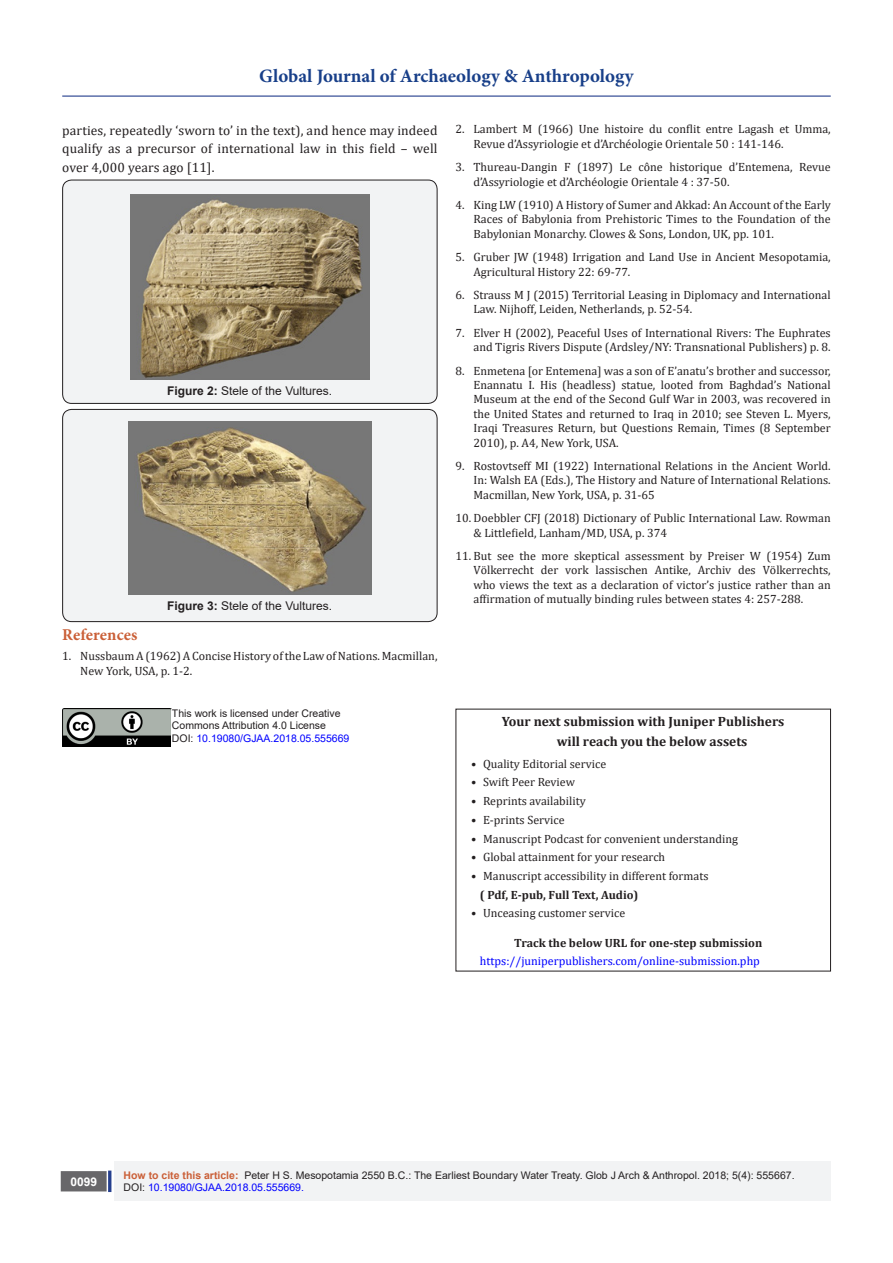
<style>
.page{position:relative;width:893px;height:1263px;background:#fff}
.page>*{position:absolute;margin:0;border:0;box-sizing:border-box;transform-origin:0 0}
.t1{font:700 18.9px "Minion Pro";color:#183f89}
.t2{font:700 16.5px "Minion Pro";letter-spacing:.005em;color:#ca5f37}
.t3{font:13.5px/18.8px "Cambria";letter-spacing:.01em;color:#231f20;text-align:justify}
.t4{font:700 13.5px "Cambria";color:#231f20}
.t5{font:12px/14.4px "Cambria";color:#231f20}
.t6{font:700 12px "Cambria";color:#231f20}
.t7{font:12px "Arial";color:#231f20}
.t8{font:12px "Cambria";color:#00f}
.t9{font:700 12px "Arial";color:#fff}
.t10{font:10.5px "Arial";color:#231f20}
.t11{font:10.5px "Arial";color:#00f}
.s1{font-weight:700}
.s2{color:#231f20}
.s3{font-weight:700;color:#ca5f37}
</style>
<div class="page">
<div style="left:115px;top:1162px;width:716px;height:39px;background:#f2f3f4"></div>
<div style="left:62px;top:1172px;width:44px;height:19px;background:#68676a"></div>
<div style="left:61px;top:1171px;width:46px;height:20px;border:2px solid #68676a"></div>
<div style="left:108px;top:1170px;width:3px;height:22px;background:#253f8e;border:2px solid #253f8e"></div>
<hr style="left:62px;top:96px;width:769px;height:1px;background:#253f8e">
<div style="left:63px;top:180px;width:374px;height:223px;background:#f2f3f4;border-radius:9px"></div>
<div style="left:62px;top:180px;width:375px;height:224px;border:1px solid #231f20;border-radius:9px"></div>
<img style="left:131px;top:194px;width:238px;height:185px">
<div style="left:63px;top:409px;width:374px;height:213px;background:#f2f3f4;border-radius:9px"></div>
<div style="left:62px;top:409px;width:375px;height:213px;border:1px solid #231f20;border-radius:9px"></div>
<img style="left:128px;top:421px;width:244px;height:174px">
<img style="left:62px;top:709px;width:109px;height:37px">
<h1 class="t1" style="left:259px;top:63px;width:376px">Global Journal of Archaeology &amp; Anthropology</h1>
<p class="t3" style="left:62px;top:120px;width:377px">parties, repeatedly ‘sworn to’ in the text), and hence may indeed qualify as a precursor of international law in this field – well over 4,000 years ago [11].</p>
<p class="t5" style="left:473px;top:122px;width:359px;text-indent:-18px">2. Lambert M (1966) Une histoire du conflit entre Lagash et Umma,<br>Revue d’Assyriologie et d’Archéologie Orientale 50 : 141-146.</p>
<p class="t5" style="left:473px;top:160px;width:359px;text-indent:-18px">3. Thureau-Dangin F (1897) Le cône historique d’Entemena, Revue d’Assyriologie et d’Archéologie Orientale 4 : 37-50.</p>
<p class="t5" style="left:473px;top:198px;width:359px;text-align:justify;text-indent:-18px">4. King LW (1910) A History of Sumer and Akkad: An Account of the Early Races of Babylonia from Prehistoric Times to the Foundation of the Babylonian Monarchy. Clowes &amp; Sons, London, UK, pp. 101.</p>
<p class="t5" style="left:473px;top:250px;width:359px;text-indent:-18px">5. Gruber JW (1948) Irrigation and Land Use in Ancient Mesopotamia,<br>Agricultural History 22: 69-77.</p>
<p class="t5" style="left:473px;top:288px;width:359px;text-indent:-18px">6. Strauss M J (2015) Territorial Leasing in Diplomacy and International<br>Law. Nijhoff, Leiden, Netherlands, p. 52-54.</p>
<p class="t5" style="left:455px;top:325px;width:377px;text-align:right">7. Elver H (2002), Peaceful Uses of International Rivers: The Euphrates and Tigris Rivers Dispute (Ardsley/NY: Transnational Publishers) p. 8.</p>
<p class="t5" style="left:473px;top:363px;width:359px;text-align:justify;text-indent:-18px">8. Enmetena [or Entemena] was a son of E’anatu’s brother and successor, Enannatu I. His (headless) statue, looted from Baghdad’s National Museum at the end of the Second Gulf War in 2003, was recovered in the United States and returned to Iraq in 2010; see Steven L. Myers, Iraqi Treasures Return, but Questions Remain, Times (8 September 2010), p. A4, New York, USA.</p>
<p class="t5" style="left:473px;top:459px;width:359px;text-align:justify;text-indent:-18px">9. Rostovtseff MI (1922) International Relations in the Ancient World.<br>In: Walsh EA (Eds.), The History and Nature of International Relations.<br>Macmillan, New York, USA, p. 31-65</p>
<p class="t5" style="left:473px;top:511px;width:359px;text-indent:-18px">10. Doebbler CFJ (2018) Dictionary of Public International Law. Rowman &amp; Littlefield, Lanham/MD, USA, p. 374</p>
<p class="t5" style="left:473px;top:549px;width:359px;text-align:justify;text-indent:-18px">11. But see the more skeptical assessment by Preiser W (1954) Zum Völkerrecht der vork lassischen Antike, Archiv des Völkerrechts, who views the text as a declaration of victor’s justice rather than an affirmation of mutually binding rules between states 4: 257-288.</p>
<p class="t7" style="left:167px;top:383px;width:166px"><span class="s1">Figure 2:</span> Stele of the Vultures.</p>
<p class="t7" style="left:167px;top:598px;width:166px"><span class="s1">Figure 3:</span> Stele of the Vultures.</p>
<p class="t2" style="left:62px;top:623px;width:77px">References</p>
<p class="t5" style="left:80px;top:649px;width:359px;text-indent:-18px">1. Nussbaum A (1962) A Concise History of the Law of Nations. Macmillan,<br>New York, USA, p. 1-2.</p>
<p class="t10" style="left:172px;top:706px;width:170px">This work is licensed under Creative</p>
<p class="t10" style="left:172px;top:718px;width:156px">Commons Attribution 4.0 License</p>
<p class="t11" style="left:172px;top:731px;width:179px"><span class="s2">DOI:</span> 10.19080/GJAA.2018.05.555669</p>
<p class="t4" style="left:502px;top:712px;width:284px">Your next submission with Juniper Publishers</p>
<p class="t4" style="left:557px;top:732px;width:192px">will reach you the below assets</p>
<p class="t5" style="left:471px;top:756px;width:137px">• Quality Editorial service</p>
<p class="t5" style="left:471px;top:775px;width:106px">• Swift Peer Review</p>
<p class="t5" style="left:471px;top:794px;width:116px">• Reprints availability</p>
<p class="t5" style="left:471px;top:812px;width:95px">• E-prints Service</p>
<p class="t5" style="left:471px;top:831px;width:268px">• Manuscript Podcast for convenient understanding</p>
<p class="t5" style="left:471px;top:850px;width:196px">• Global attainment for your research</p>
<p class="t5" style="left:471px;top:869px;width:239px">• Manuscript accessibility in different formats</p>
<p class="t6" style="left:480px;top:886px;width:160px">( Pdf, E-pub, Full Text, Audio)</p>
<p class="t5" style="left:471px;top:906px;width:156px">• Unceasing customer service</p>
<p class="t6" style="left:514px;top:934px;width:250px">Track the below URL for one-step submission</p>
<p class="t8" style="left:480px;top:954px;width:282px">https://juniperpublishers.com/online-submission.php</p>
<p class="t9" style="left:70px;top:1173px;width:28px">0099</p>
<p class="t10" style="left:124px;top:1168px;width:672px"><span class="s3">How to cite this article:</span> Peter H S. Mesopotamia 2550 B.C.: The Earliest Boundary Water Treaty. Glob J Arch &amp; Anthropol. 2018; 5(4): 555667.</p>
<p class="t11" style="left:124px;top:1180px;width:182px"><span class="s2">DOI:</span> 10.19080/GJAA.2018.05.555669.</p>
</div>
